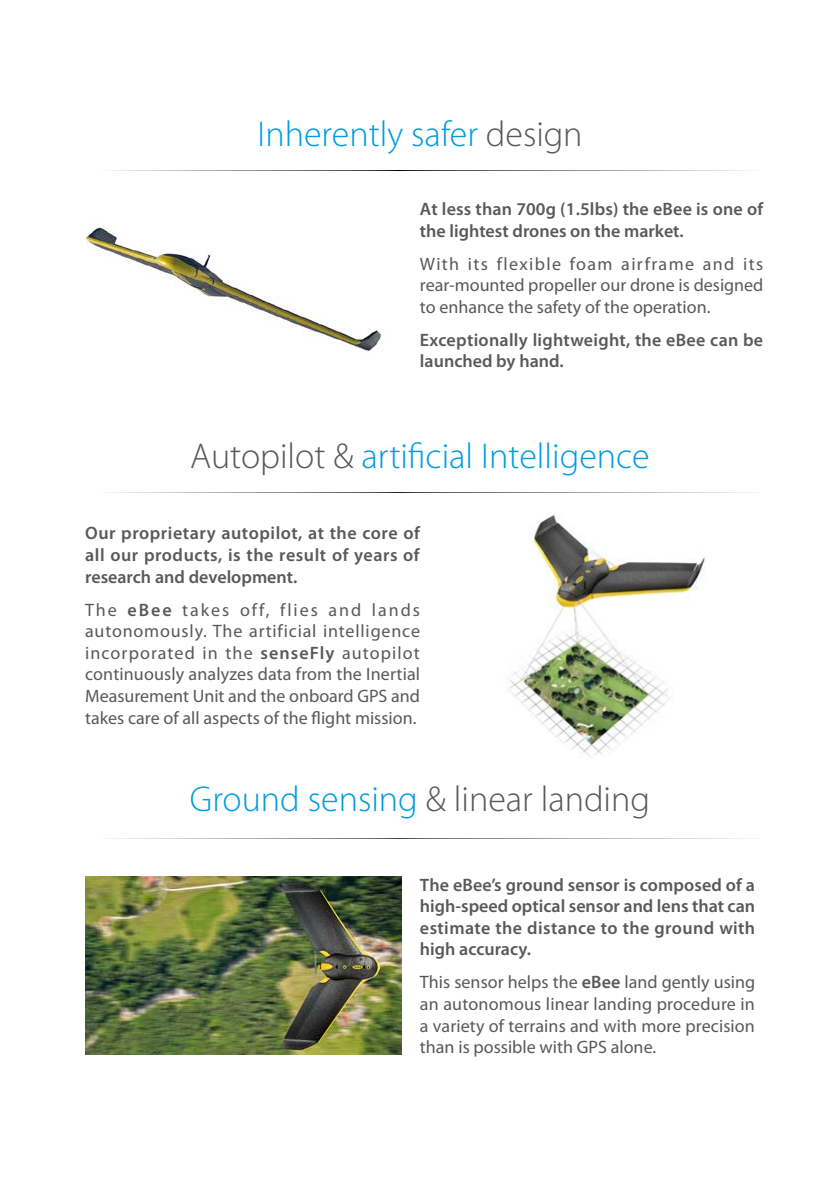
<style>
.page{position:relative;width:840px;height:1191px;background:#fff}
.page>*{position:absolute;margin:0;border:0;box-sizing:border-box;transform-origin:0 0}
.t1{font:300 36px "Myriad Pro";color:#009ce0}
.t2{font:300 36px "Myriad Pro";color:#58595b}
.t3{font:18px/21.6px "Myriad Pro";color:#58595b;text-align:justify}
.t4{font:600 18px/21.6px "Myriad Pro";letter-spacing:.01em;color:#58595b}
.s1{color:#58595b}
.s2{font-weight:600}
.s3{color:#009ce0}
</style>
<div class="page">
<img style="left:85px;top:224px;width:297px;height:127px">
<img style="left:508px;top:514px;width:197px;height:242px">
<img style="left:85px;top:876px;width:316px;height:178px">
<h1 class="t1" style="left:257px;top:114px;width:326px">Inherently safer <span class="s1">design</span></h1>
<p class="t4" style="left:420px;top:198px;width:344px">At less than 700g (1.5lbs) the eBee is one of the lightest drones on the market.</p>
<p class="t3" style="left:420px;top:253px;width:344px">With its flexible foam airframe and its rear-mounted propeller our drone is designed to enhance the safety of the operation.</p>
<p class="t4" style="left:420px;top:329px;width:344px">Exceptionally lightweight, the eBee can be launched by hand.</p>
<h1 class="t1" style="left:190px;top:437px;width:460px"><span class="s1">Autopilot &amp;</span> artificial Intelligence</h1>
<p class="t4" style="left:85px;top:523px;width:336px;text-align:justify">Our proprietary autopilot, at the core of all our products, is the result of years of research and development.</p>
<p class="t3" style="left:85px;top:599px;width:336px">The <span class="s2">eBee</span> takes off, flies and lands autonomously. The artificial intelligence incorporated in the <span class="s2">senseFly</span> autopilot continuously analyzes data from the Inertial Measurement Unit and the onboard GPS and takes care of all aspects of the flight mission.</p>
<h1 class="t2" style="left:190px;top:779px;width:461px"><span class="s3">Ground sensing</span> &amp; linear landing</h1>
<p class="t4" style="left:420px;top:874px;width:336px;text-align:justify">The eBee’s ground sensor is composed of a high-speed optical sensor and lens that can estimate the distance to the ground with high accuracy.</p>
<p class="t3" style="left:420px;top:972px;width:336px">This sensor helps the <span class="s2">eBee</span> land gently using an autonomous linear landing procedure in a variety of terrains and with more precision than is possible with GPS alone.</p>
</div>
